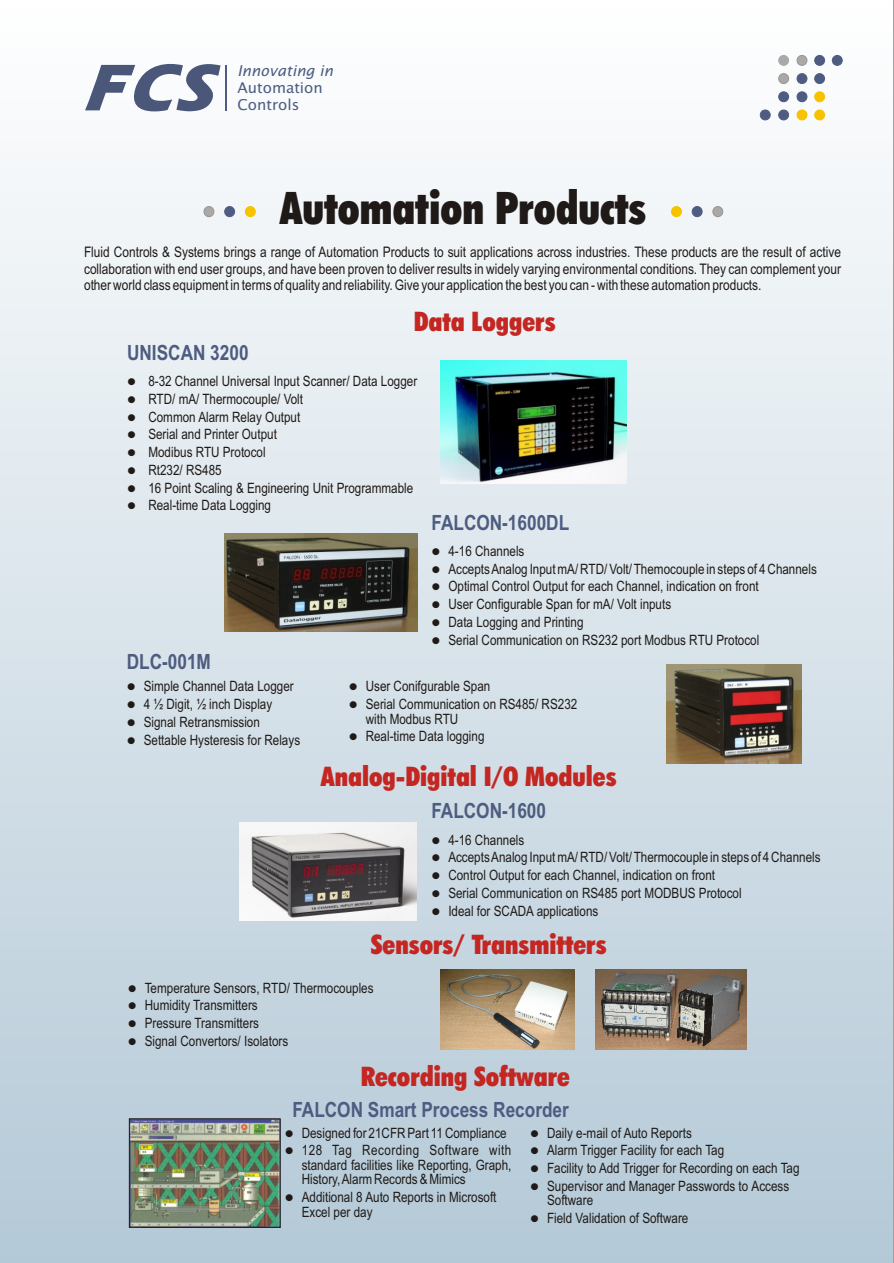
<style>
.page{position:relative;width:894px;height:1263px;background:#fff}
.page>*{position:absolute;margin:0;border:0;box-sizing:border-box;transform-origin:0 0}
.t1{font:45px "Futura X Blk Cn BT";color:#1f1a17}
.t2{font:27px "Futura X Blk Cn BT";color:#c42621}
.t3{font:700 21px "Arial Narrow";color:#4d5c80}
.t4{font:14.85px/17px "Lucida Sans";color:#4d5c80}
.t5{font:italic 14.85px "Lucida Sans";color:#4d5c80}
.t6{font:14.55px/16.5px "Arial Narrow";color:#1f1a17;text-align:justify}
.t7{font:14.25px "Arial Narrow";color:#1f1a17}
.t8{font:14.25px "Arial Narrow";letter-spacing:.035em;color:#1f1a17}
</style>
<div class="page">
<div style="left:0;top:0;width:893px;height:1263px;background:linear-gradient(to bottom,#fff,#b4c9d7)"></div>
<img style="left:441px;top:360px;width:186px;height:124px">
<img style="left:224px;top:534px;width:193px;height:97px">
<img style="left:666px;top:664px;width:135px;height:99px">
<img style="left:240px;top:822px;width:176px;height:99px">
<div style="left:779px;top:73px;width:10px;height:11px;background:#aba8a8;border:1px solid #969494;border-radius:50%"></div>
<div style="left:779px;top:55px;width:10px;height:11px;background:#aba8a8;border:1px solid #aba8a8;border-radius:50%"></div>
<div style="left:779px;top:92px;width:10px;height:10px;background:#4d5c80;border:1px solid #4d5c80;border-radius:50%"></div>
<div style="left:779px;top:110px;width:10px;height:10px;background:#4d5c80;border:1px solid #4d5c80;border-radius:50%"></div>
<div style="left:760px;top:110px;width:10px;height:10px;background:#4d5c80;border:1px solid #4d5c80;border-radius:50%"></div>
<div style="left:797px;top:55px;width:10px;height:11px;background:#aba8a8;border:1px solid #969494;border-radius:50%"></div>
<div style="left:797px;top:73px;width:10px;height:11px;background:#4d5c80;border:1px solid #4d5c80;border-radius:50%"></div>
<div style="left:797px;top:92px;width:10px;height:10px;background:#4d5c80;border:1px solid #4d5c80;border-radius:50%"></div>
<div style="left:797px;top:110px;width:10px;height:10px;background:#f7c200;border:1px solid #f7c200;border-radius:50%"></div>
<div style="left:815px;top:55px;width:10px;height:11px;background:#4d5c80;border:1px solid #4d5c80;border-radius:50%"></div>
<div style="left:815px;top:73px;width:10px;height:11px;background:#4d5c80;border:1px solid #4d5c80;border-radius:50%"></div>
<div style="left:815px;top:92px;width:10px;height:10px;background:#f7c200;border:1px solid #f7c200;border-radius:50%"></div>
<div style="left:815px;top:110px;width:10px;height:10px;background:#f7c200;border:1px solid #f7c200;border-radius:50%"></div>
<div style="left:832px;top:55px;width:10px;height:11px;background:#4d5c80;border:1px solid #4d5c80;border-radius:50%"></div>
<svg style="left:85px;top:64px;width:136px;height:47px"></svg>
<hr style="left:225px;top:65px;width:2px;height:45px;background:#4d5c80">
<div style="left:204px;top:206px;width:10px;height:11px;background:#aba8a8;border:1px solid #969494;border-radius:50%"></div>
<div style="left:225px;top:206px;width:10px;height:11px;background:#4d5c80;border:1px solid #4d5c80;border-radius:50%"></div>
<div style="left:245px;top:206px;width:10px;height:11px;background:#f7c200;border:1px solid #f7c200;border-radius:50%"></div>
<div style="left:713px;top:206px;width:10px;height:11px;background:#aba8a8;border:1px solid #969494;border-radius:50%"></div>
<div style="left:692px;top:206px;width:10px;height:11px;background:#4d5c80;border:1px solid #4d5c80;border-radius:50%"></div>
<div style="left:671px;top:206px;width:11px;height:11px;background:#f7c200;border:1px solid #f7c200;border-radius:50%"></div>
<img style="left:440px;top:970px;width:134px;height:80px">
<img style="left:595px;top:970px;width:152px;height:80px">
<img style="left:131px;top:1121px;width:147px;height:105px">
<div style="left:129px;top:1119px;width:151px;height:109px;border:1px solid #1f1a17"></div>
<p class="t5" style="left:238px;top:65px;width:97px">Innovating in</p>
<p class="t4" style="left:238px;top:80px;width:87px">Automation<br>Controls</p>
<h1 class="t1" style="left:280px;top:190px;width:368px">Automation Products</h1>
<p class="t6" style="left:84px;top:245px;width:758px">Fluid Controls &amp; Systems brings a range of Automation Products to suit applications across industries. These products are the result of active collaboration with end user groups, and have been proven to deliver results in widely varying environmental conditions. They can complement your other world class equipment in terms of quality and reliability. Give your application the best you can - with these automation products.</p>
<h2 class="t2" style="left:414px;top:311px;width:143px">Data Loggers</h2>
<h3 class="t3" style="left:127px;top:345px;width:123px">UNISCAN 3200</h3>
<p class="t7" style="left:127px;top:376px;width:292px">● 8-32 Channel Universal Input Scanner/ Data Logger</p>
<p class="t7" style="left:127px;top:394px;width:178px">● RTD/ mA/ Thermocouple/ Volt</p>
<p class="t7" style="left:127px;top:411px;width:175px">● Common Alarm Relay Output</p>
<p class="t7" style="left:127px;top:429px;width:151px">● Serial and Printer Output</p>
<p class="t7" style="left:127px;top:447px;width:140px">● Modibus RTU Protocol</p>
<p class="t7" style="left:127px;top:465px;width:96px">● Rt232/ RS485</p>
<p class="t7" style="left:127px;top:482px;width:288px">● 16 Point Scaling &amp; Engineering Unit Programmable</p>
<p class="t7" style="left:127px;top:500px;width:146px">● Real-time Data Logging</p>
<h3 class="t3" style="left:127px;top:654px;width:86px">DLC-001M</h3>
<h3 class="t3" style="left:431px;top:515px;width:139px">FALCON-1600DL</h3>
<p class="t7" style="left:431px;top:546px;width:94px">● 4-16 Channels</p>
<p class="t7" style="left:431px;top:563px;width:387px">● Accepts Analog Input mA/ RTD/ Volt/ Themocouple in steps of 4 Channels</p>
<p class="t7" style="left:431px;top:581px;width:329px">● Optimal Control Output for each Channel, indication on front</p>
<p class="t7" style="left:431px;top:599px;width:241px">● User Configurable Span for mA/ Volt inputs</p>
<p class="t7" style="left:431px;top:617px;width:154px">● Data Logging and Printing</p>
<p class="t7" style="left:431px;top:634px;width:329px">● Serial Communication on RS232 port Modbus RTU Protocol</p>
<p class="t7" style="left:127px;top:681px;width:168px">● Simple Channel Data Logger</p>
<p class="t7" style="left:349px;top:681px;width:143px">● User Conifgurable Span</p>
<p class="t7" style="left:127px;top:699px;width:147px">● 4 ½ Digit, ½ inch Display</p>
<p class="t7" style="left:349px;top:699px;width:230px">● Serial Communication on RS485/ RS232</p>
<p class="t7" style="left:127px;top:717px;width:135px">● Signal Retransmission</p>
<p class="t7" style="left:366px;top:713px;width:94px">with Modbus RTU</p>
<p class="t7" style="left:127px;top:734px;width:175px">● Settable Hysteresis for Relays</p>
<p class="t7" style="left:349px;top:731px;width:137px">● Real-time Data logging</p>
<h2 class="t2" style="left:321px;top:766px;width:297px">Analog-Digital I/O Modules</h2>
<h3 class="t3" style="left:431px;top:803px;width:116px">FALCON-1600</h3>
<p class="t7" style="left:431px;top:834px;width:94px">● 4-16 Channels</p>
<p class="t7" style="left:431px;top:852px;width:391px">● Accepts Analog Input mA/ RTD/ Volt/ Thermocouple in steps of 4 Channels</p>
<p class="t7" style="left:431px;top:870px;width:285px">● Control Output for each Channel, indication on front</p>
<p class="t7" style="left:431px;top:888px;width:312px">● Serial Communication on RS485 port MODBUS Protocol</p>
<p class="t7" style="left:431px;top:905px;width:168px">● Ideal for SCADA applications</p>
<h2 class="t2" style="left:371px;top:933px;width:237px">Sensors/ Transmitters</h2>
<p class="t7" style="left:128px;top:982px;width:247px">● Temperature Sensors, RTD/ Thermocouples</p>
<p class="t7" style="left:128px;top:1000px;width:132px">● Humidity Transmitters</p>
<p class="t7" style="left:128px;top:1018px;width:133px">● Pressure Transmitters</p>
<p class="t7" style="left:128px;top:1036px;width:162px">● Signal Convertors/ Isolators</p>
<h2 class="t2" style="left:361px;top:1066px;width:211px">Recording Software</h2>
<h3 class="t3" style="left:292px;top:1102px;width:278px">FALCON Smart Process Recorder</h3>
<p class="t7" style="left:285px;top:1127px;width:223px">● Designed for 21CFR Part 11 Compliance</p>
<p class="t7" style="left:530px;top:1127px;width:163px">● Daily e-mail of Auto Reports</p>
<p class="t8" style="left:285px;top:1145px;width:228px">● 128 Tag Recording Software with</p>
<p class="t7" style="left:530px;top:1145px;width:196px">● Alarm Trigger Facility for each Tag</p>
<p class="t7" style="left:302px;top:1159px;width:211px">standard facilities like Reporting, Graph,</p>
<p class="t7" style="left:530px;top:1163px;width:271px">● Facility to Add Trigger for Recording on each Tag</p>
<p class="t7" style="left:302px;top:1174px;width:166px">History, Alarm Records &amp; Mimics</p>
<p class="t7" style="left:530px;top:1180px;width:261px">● Supervisor and Manager Passwords to Access</p>
<p class="t7" style="left:285px;top:1192px;width:213px">● Additional 8 Auto Reports in Microsoft</p>
<p class="t7" style="left:547px;top:1195px;width:48px">Software</p>
<p class="t7" style="left:302px;top:1206px;width:72px">Excel per day</p>
<p class="t7" style="left:530px;top:1213px;width:160px">● Field Validation of Software</p>
</div>
